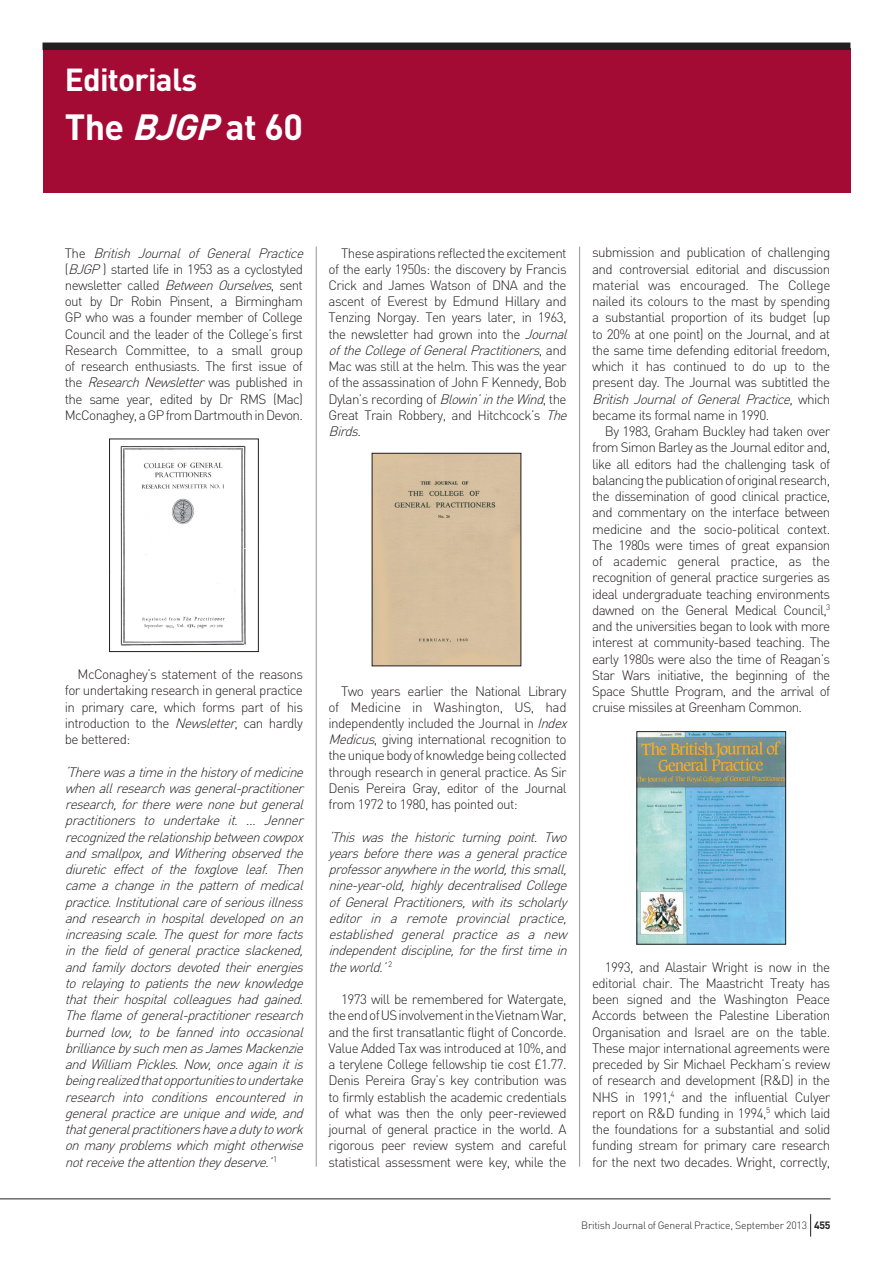
<style>
.page{position:relative;width:893px;height:1263px;background:#fff}
.page>*{position:absolute;margin:0;border:0;box-sizing:border-box;transform-origin:0 0}
.t1{font:700 36px "DIN";letter-spacing:-.02em;color:#fff}
.t2{font:700 31.5px "DIN";letter-spacing:-.025em;color:#fff}
.t3{font:300 13.5px/16.2px "DIN";letter-spacing:-.045em;color:#231f20;text-align:justify}
.t4{font:italic 300 13.5px/16.2px "DIN";color:#231f20;text-align:justify}
.t5{font:300 10.5px "DIN";letter-spacing:-.025em;color:#231f20}
.s1{font-style:italic}
.s2{font-weight:700}
</style>
<div class="page">
<div style="left:43px;top:49px;width:807px;height:144px;background:#a30a34"></div>
<hr style="left:316px;top:247px;width:1px;height:920px;background:#939598">
<img style="left:120px;top:445px;width:126px;height:201px">
<div style="left:109px;top:439px;width:150px;height:213px;border:1px solid #231f20"></div>
<div style="left:374px;top:455px;width:145px;height:209px;background:#d6bf9f"></div>
<img style="left:639px;top:733px;width:145px;height:209px">
<div style="left:637px;top:731px;width:149px;height:213px;border:1px solid #231f20"></div>
<hr style="left:579px;top:247px;width:1px;height:920px;background:#939598">
<div style="left:43px;top:43px;width:807px;height:7px;background:#231f20"></div>
<hr style="left:0;top:1198px;width:831px;height:1px;background:#231f20">
<svg style="left:810px;top:1214px;width:1px;height:22px"></svg>
<h2 class="t2" style="left:65px;top:59px;width:134px">Editorials</h2>
<h1 class="t1" style="left:65px;top:104px;width:239px">The <span class="s1">BJGP</span>at 60</h1>
<p class="t3" style="left:65px;top:244px;width:244px;text-align:left">T h e <span class="s1">British Journal of General Practice </span>(<span class="s1">BJGP</span>) started life in 1953 as a cyclostyled newsletter called <span class="s1">Between Ourselves</span>, sent out by Dr Robin Pinsent, a Birmingham GP who was a founder member of College Council and the leader of the College’s first Research Committee, to a small group of research enthusiasts. The first issue of t h e <span class="s1">ResearchNewsletter</span>w a s p u b l i s h e d i n the same year, edited by Dr RMS (Mac)<br>McConaghey, a GP from Dartmouth in Devon.</p>
<p class="t3" style="left:65px;top:666px;width:240px;text-indent:13px">McConaghey’s statement of the reasons for undertaking research in general practice in primary care, which forms part of his introduction to the <span class="s1">Newsletter</span>, can hardly be bettered:</p>
<p class="t4" style="left:65px;top:764px;width:244px">‘Therewasatimeinthehistoryofmedicine whenallresearchwasgeneral-practitioner research,fortherewerenonebutgeneral practitioners to undertake it. ... Jenner recognizedtherelationshipbetweencowpox andsmallpox,andWitheringobservedthe diuretic effect of the foxglove leaf. Then came a change in the pattern of medical practice.Institutionalcareofseriousillness and research in hospital developed on an increasingscale.Thequestformorefacts in the field of general practice slackened, and family doctors devoted their energies torelayingtopatientsthenewknowledge that their hospital colleagues had gained.<br>Theflameofgeneral-practitionerresearch burned low, to be fanned into occasional brilliancebysuchmenasJamesMackenzie andWilliam Pickles.Now,onceagainitis beingrealizedthatopportunitiestoundertake research into conditions encountered in generalpracticeareuniqueandwide,and thatgeneralpractitionershaveadutytowork onmanyproblemswhichmightotherwise notreceivetheattentiontheydeserve.’<sup>1</sup></p>
<p class="t3" style="left:329px;top:244px;width:244px;text-align:left;text-indent:13px">These aspirations reflected the excitement of the early 1950s: the discovery by Francis Crick and James Watson of DNA and the ascent of Everest by Edmund Hillary and Tenzing Norgay. Ten years later, in 1963, the newsletter had grown into the <span class="s1">Journal oftheCollegeofGeneralPractitioners</span>, a n d Mac was still at the helm. This was the year of the assassination of John F Kennedy, Bob Dylan’s recording of <span class="s1">Blowin’intheWind</span>, the Great Train Robbery, and Hitchcock’s <span class="s1">The Birds</span>.</p>
<p class="t3" style="left:329px;top:682px;width:244px;text-align:left;text-indent:13px">Two years earlier the National Library of Medicine in Washington, US, had independently included the Journal in <span class="s1">Index Medicus</span>, giving international recognition to the unique body of knowledge being collected through research in general practice. As Sir Denis Pereira Gray, editor of the Journal from 1972 to 1980, has pointed out:</p>
<p class="t4" style="left:328px;top:829px;width:244px">‘This was the historic turning point. Two yearsbeforetherewasageneralpractice professoranywhereintheworld,thissmall, nine-year-old,highlydecentralisedCollege of General Practitioners, with its scholarly editor in a remote provincial practice, established general practice as a new independentdiscipline,forthefirsttimein theworld.’<sup>2</sup></p>
<p class="t3" style="left:329px;top:991px;width:240px;text-indent:13px">1973 will be remembered for Watergate, the end of US involvement in the Vietnam War, and the first transatlantic flight of Concorde.<br>Value Added Tax was introduced at 10%, and a terylene College fellowship tie cost £1.77.<br>Denis Pereira Gray’s key contribution was to firmly establish the academic credentials of what was then the only peer-reviewed journal of general practice in the world. A rigorous peer review system and careful statistical assessment were key, while the</p>
<p class="t3" style="left:592px;top:244px;width:240px">submission and publication of challenging and controversial editorial and discussion material was encouraged. The College nailed its colours to the mast by spending a substantial proportion of its budget (up to 20% at one point) on the Journal, and at the same time defending editorial freedom, which it has continued to do up to the present day. The Journal was subtitled the <span class="s1">British Journal of General Practice</span>, w h i c h became its formal name in 1990.</p>
<p class="t3" style="left:592px;top:423px;width:240px;text-indent:13px">By 1983, Graham Buckley had taken over from Simon Barley as the Journal editor and, like all editors had the challenging task of balancing the publication of original research, the dissemination of good clinical practice, and commentary on the interface between medicine and the socio-political context.<br>The 1980s were times of great expansion of academic general practice, as the recognition of general practice surgeries as ideal undergraduate teaching environments dawned on the General Medical Council,<sup>3 </sup>and the universities began to look with more interest at community-based teaching. The early 1980s were also the time of Reagan’s Star Wars initiative, the beginning of the Space Shuttle Program, and the arrival of cruise missiles at Greenham Common.</p>
<p class="t3" style="left:592px;top:958px;width:240px;text-indent:13px">1993, and Alastair Wright is now in the editorial chair. The Maastricht Treaty has been signed and the Washington Peace Accords between the Palestine Liberation Organisation and Israel are on the table.<br>These major international agreements were preceded by Sir Michael Peckham’s review of research and development (R&amp;D) in the NHS in 1991,<sup>4</sup> and the influential Culyer report on R&amp;D funding in 1994,<sup>5</sup> which laid the foundations for a substantial and solid funding stream for primary care research for the next two decades. Wright, correctly,</p>
<p class="t5" style="left:581px;top:1218px;width:251px">British Journal of General Practice, September 2013 <span class="s2">455</span></p>
</div>
